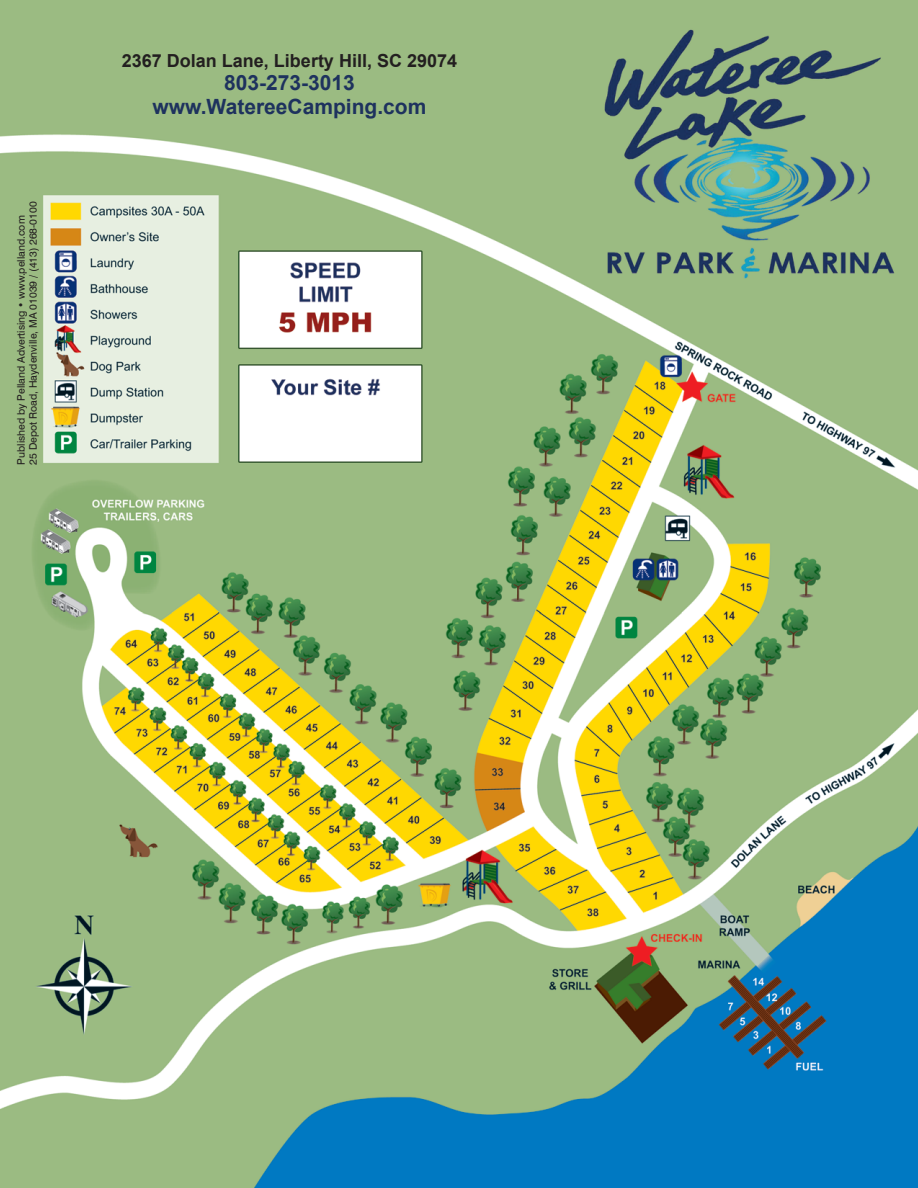
<style>
.page{position:relative;width:918px;height:1188px;background:#fff}
.page>*{position:absolute;margin:0;border:0;box-sizing:border-box;transform-origin:0 0}
.t1{font:700 21px/23.2px "Arial";color:#1e325e;text-align:center}
.t2{font:700 18px "Arial";color:#231f20}
.t3{font:10.5px/12px "Swiss 721 BT";color:#231f20}
</style>
<div class="page">
<img style="left:0;top:0;width:918px;height:1188px">
<p class="t3" style="left:15px;top:465px;width:265px;rotate:-90deg">Published by Pelland Advertising • www.pelland.com<br>25 Depot Road, Haydenville, MA 01039 / (413) 268-0100</p>
<h2 class="t2" style="left:122px;top:51px;width:337px">2367 Dolan Lane, Liberty Hill, SC 29074</h2>
<h1 class="t1" style="left:153px;top:71px;width:275px">803-273-3013 www.WatereeCamping.com</h1>
</div>
